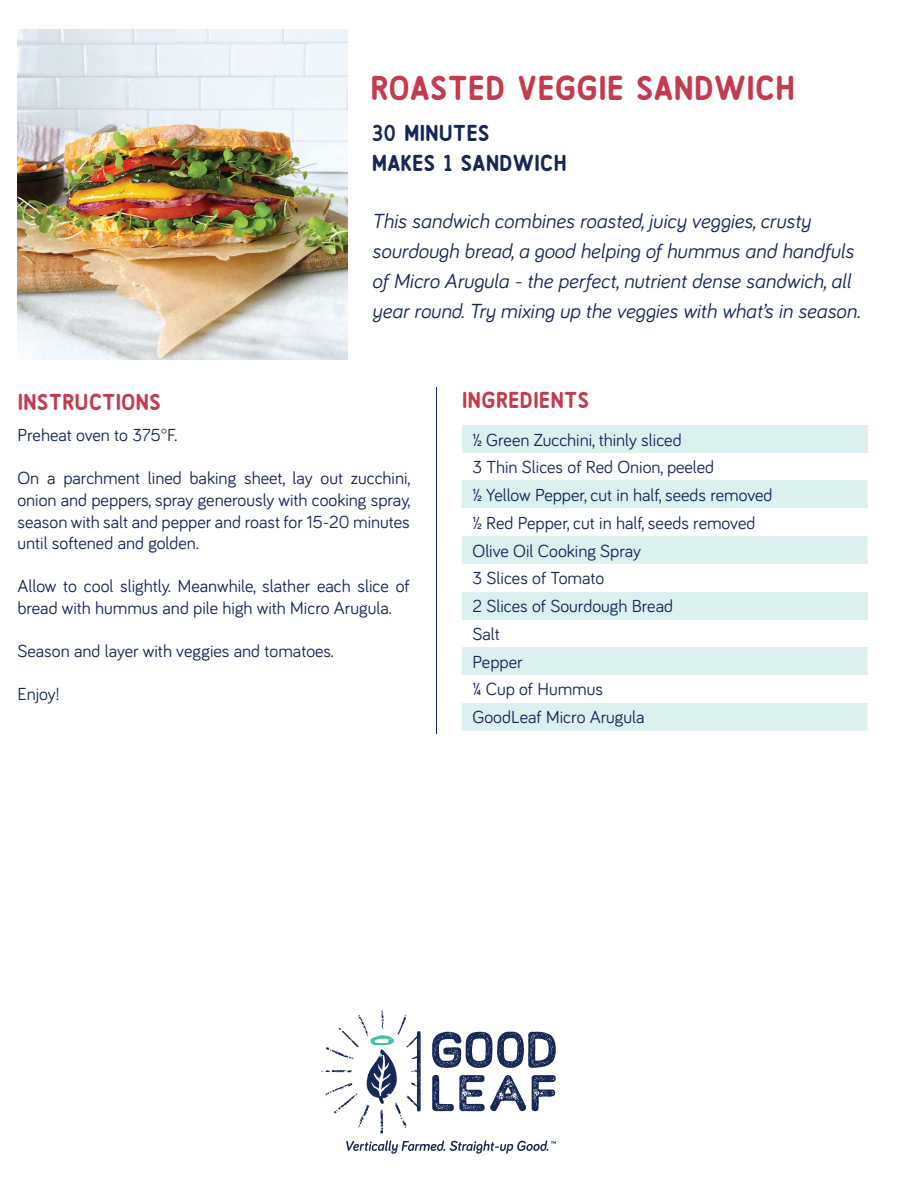
<style>
.page{position:relative;width:918px;height:1188px;background:#fff}
.page>*{position:absolute;margin:0;border:0;box-sizing:border-box;transform-origin:0 0}
.t1{font:700 45px "Roves Sans Rough";color:#c23b4f}
.t2{font:700 30px/30px "Roves Sans Rough";color:#172756}
.t3{font:700 30px "Roves Sans Rough";color:#c23b4f}
.t4{font:italic 21px/30px "Bariol";color:#172756}
.t5{font:18px/27.8px "Bariol";color:#172756}
</style>
<div class="page">
<img style="left:17px;top:30px;width:330px;height:330px">
<hr style="left:436px;top:387px;width:1px;height:346px;background:#172756">
<div style="left:462px;top:425px;width:406px;height:28px;background:#dcf0f0"></div>
<div style="left:462px;top:482px;width:406px;height:26px;background:#dcf0f0"></div>
<hr style="left:462px;top:481px;width:406px;height:1px;background:#dcf0f0">
<div style="left:462px;top:537px;width:406px;height:27px;background:#dcf0f0"></div>
<hr style="left:462px;top:536px;width:406px;height:1px;background:#dcf0f0">
<div style="left:462px;top:592px;width:406px;height:28px;background:#dcf0f0"></div>
<div style="left:462px;top:649px;width:406px;height:26px;background:#dcf0f0"></div>
<hr style="left:462px;top:648px;width:406px;height:1px;background:#dcf0f0">
<div style="left:462px;top:704px;width:406px;height:27px;background:#dcf0f0"></div>
<hr style="left:462px;top:703px;width:406px;height:1px;background:#dcf0f0">
<svg style="left:321px;top:1010px;width:235px;height:124px"></svg>
<svg style="left:346px;top:1140px;width:210px;height:14px"></svg>
<h1 class="t1" style="left:370px;top:67px;width:426px">Roasted Veggie Sandwich</h1>
<h2 class="t2" style="left:372px;top:118px;width:196px">30 Minutes<br>Makes 1 Sandwich</h2>
<p class="t4" style="left:372px;top:205px;width:490px">This sandwich combines roasted, juicy veggies, crusty sourdough bread, a good helping of hummus and handfuls of Micro Arugula - the perfect, nutrient dense sandwich, all year round. Try mixing up the veggies with what’s in season.</p>
<h2 class="t3" style="left:17px;top:388px;width:145px">Instructions</h2>
<h2 class="t3" style="left:462px;top:386px;width:129px">Ingredients</h2>
<p class="t5" style="left:17px;top:420px;width:162px">Preheat oven to 375°F.</p>
<p class="t5" style="left:17px;top:467px;width:395px;line-height:21.6px;text-align:justify">On a parchment lined baking sheet, lay out zucchini, onion and peppers, spray generously with cooking spray, season with salt and pepper and roast for 15-20 minutes until softened and golden.</p>
<p class="t5" style="left:17px;top:575px;width:394px;line-height:21.6px">Allow to cool slightly. Meanwhile, slather each slice of bread with hummus and pile high with Micro Arugula.</p>
<p class="t5" style="left:17px;top:636px;width:318px">Season and layer with veggies and tomatoes.</p>
<p class="t5" style="left:17px;top:680px;width:44px">Enjoy!</p>
<p class="t5" style="left:473px;top:425px;width:302px">½ Green Zucchini, thinly sliced<br>3 Thin Slices of Red Onion, peeled<br>½ Yellow Pepper, cut in half, seeds removed ½ Red Pepper, cut in half, seeds removed<br>Olive Oil Cooking Spray<br>3 Slices of Tomato<br>2 Slices of Sourdough Bread<br>Salt<br>Pepper<br>¼ Cup of Hummus<br>GoodLeaf Micro Arugula</p>
</div>
